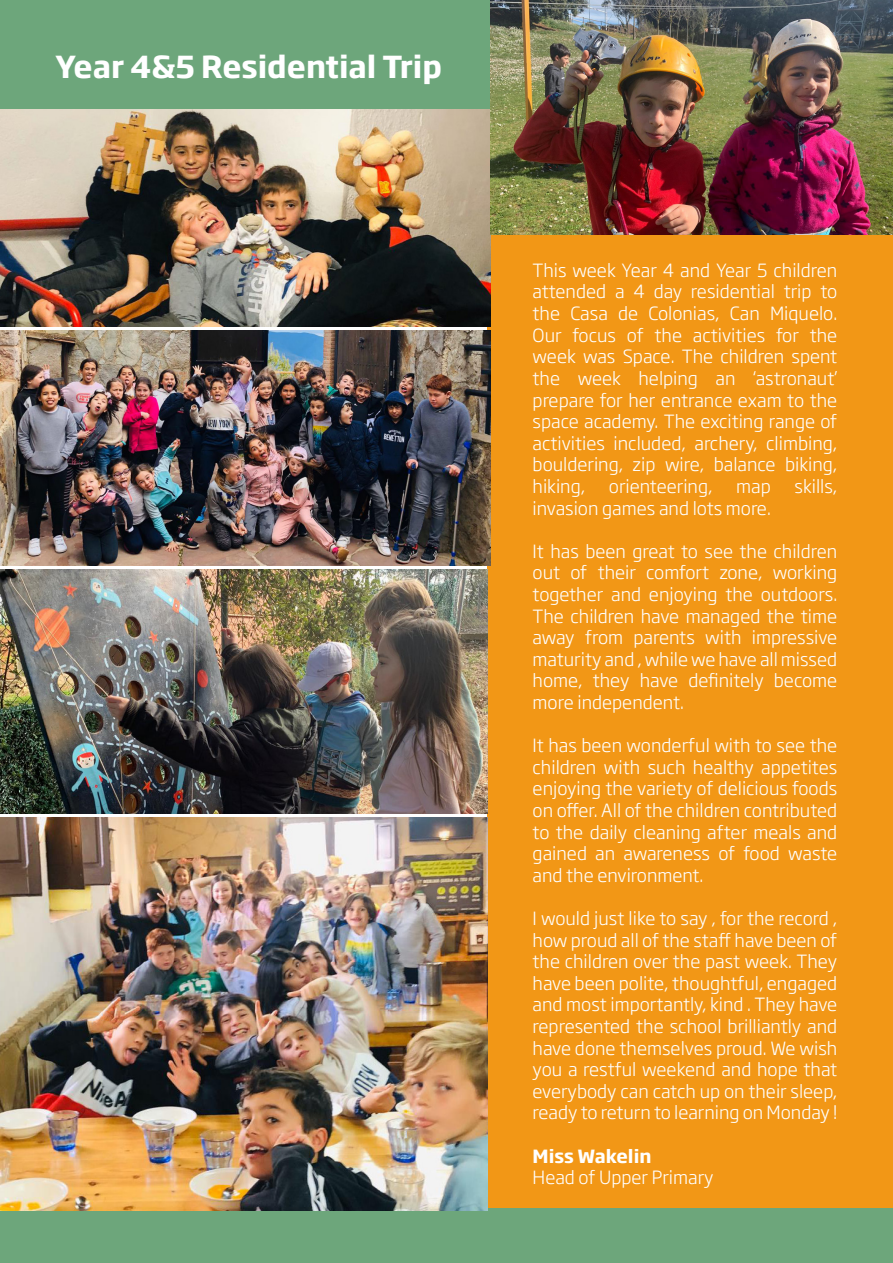
<style>
.page{position:relative;width:893px;height:1263px;background:#fff}
.page>*{position:absolute;margin:0;border:0;box-sizing:border-box;transform-origin:0 0}
.t1{font:700 30px "Soho Gothic Pro";color:#fff}
.t2{font:300 18px/21.6px "Soho Gothic Pro";color:#fff;text-align:justify}
.t3{font:700 18px "Soho Gothic Pro";color:#fff}
</style>
<div class="page">
<div style="left:488px;top:0;width:405px;height:1220px;background:#f29716"></div>
<div style="left:0;top:0;width:491px;height:108px;background:#6da67b"></div>
<div style="left:0;top:1209px;width:893px;height:54px;background:#6da67b"></div>
<img style="left:0;top:817px;width:488px;height:393px">
<img style="left:0;top:109px;width:491px;height:218px">
<img style="left:0;top:331px;width:491px;height:235px">
<img style="left:0;top:570px;width:488px;height:243px">
<img style="left:490px;top:0;width:402px;height:235px">
<p class="t1" style="left:55px;top:43px;width:388px">Year 4&amp;5 Residential Trip</p>
<p class="t2" style="left:533px;top:258px;width:306px">This week Year 4 and Year 5 children attended a 4 day residential trip to the Casa de Colonias, Can Miquelo.<br>Our focus of the activities for the week was Space. The children spent the week helping an ‘astronaut’ prepare for her entrance exam to the space academy. The exciting range of activities included, archery, climbing, bouldering, zip wire, balance biking, hiking,</p>
<p class="t2" style="left:609px;top:474px;width:105px">orienteering,</p>
<p class="t2" style="left:736px;top:474px;width:36px">map</p>
<p class="t2" style="left:794px;top:474px;width:44px">skills,</p>
<p class="t2" style="left:533px;top:496px;width:240px">invasion games and lots more.</p>
<p class="t2" style="left:533px;top:539px;width:306px">It has been great to see the children out of their comfort zone, working together and enjoying the outdoors.<br>The children have managed the time away from parents with impressive maturity and , while we have all missed home, they have definitely become more independent.</p>
<p class="t2" style="left:533px;top:734px;width:306px">It has been wonderful with to see the children with such healthy appetites enjoying the variety of delicious foods on offer. All of the children contributed to the daily cleaning after meals and gained an awareness of food waste and the environment.</p>
<p class="t2" style="left:533px;top:906px;width:306px">I would just like to say , for the record , how proud all of the staff have been of the children over the past week. They have been polite, thoughtful, engaged and most importantly, kind . They have represented the school brilliantly and have done themselves proud. We wish you a restful weekend and hope that everybody can catch up on their sleep, ready to return to learning on Monday !</p>
<p class="t3" style="left:533px;top:1141px;width:120px">Miss Wakelin</p>
<p class="t2" style="left:533px;top:1166px;width:182px">Head of Upper Primary</p>
</div>
